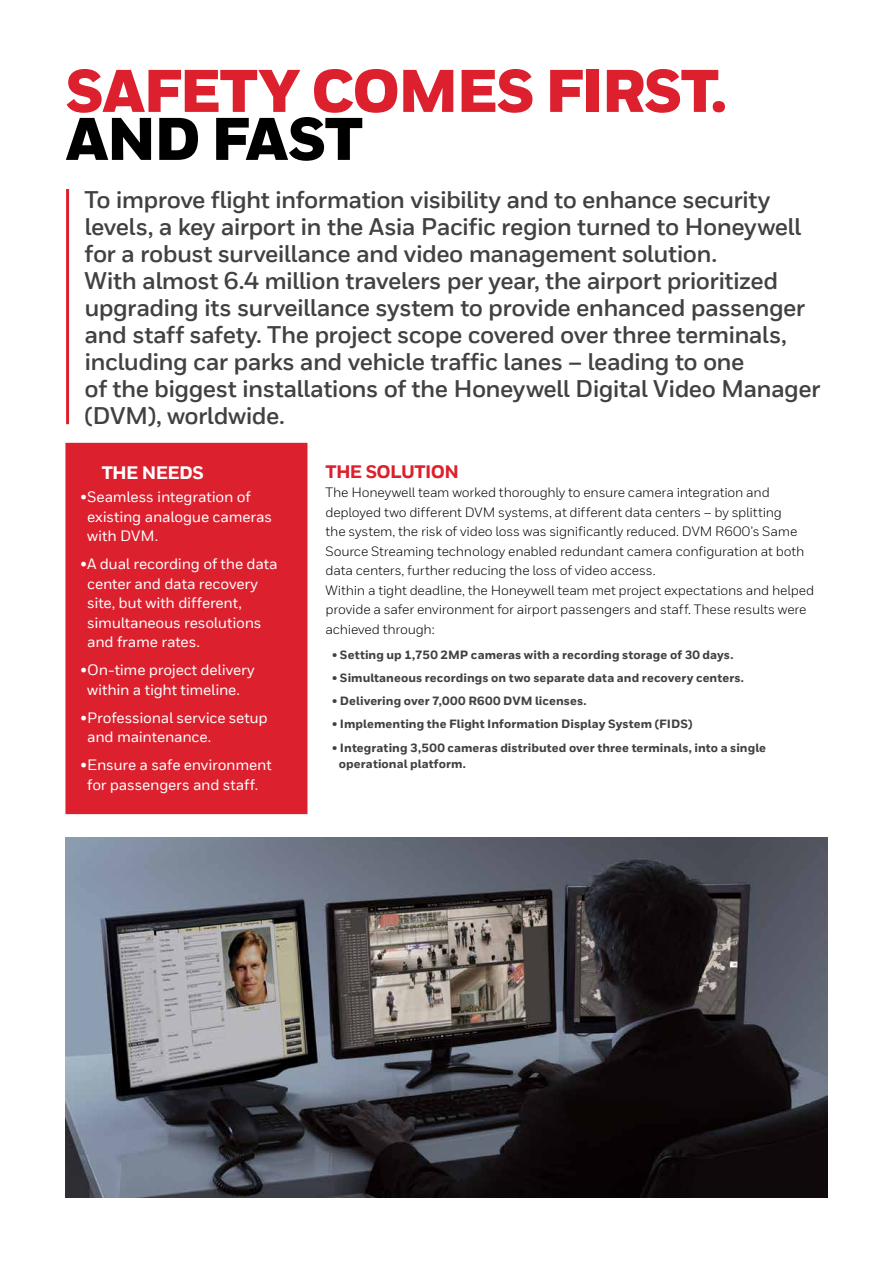
<style>
.page{position:relative;width:893px;height:1263px;background:#fff}
.page>*{position:absolute;margin:0;border:0;box-sizing:border-box;transform-origin:0 0}
.t1{font:900 60px "Honeywell Sans";letter-spacing:-.03em;color:#dc202e}
.t2{font:900 60px "Honeywell Sans";letter-spacing:-.03em;color:#000}
.t3{font:700 24px/27px "Honeywell Sans TT";letter-spacing:-.025em;color:#414042}
.t4{font:800 18px "Honeywell Sans TT";letter-spacing:-.035em;color:#dc202e}
.t5{font:800 18px "Honeywell Sans TT";letter-spacing:-.035em;color:#fff}
.t6{font:500 15px/19.5px "Honeywell Sans TT";letter-spacing:-.015em;color:#fff}
.t7{font:13.5px/19.5px "Honeywell Sans TT";letter-spacing:-.015em;color:#000}
.t8{font:800 12px/16.5px "Honeywell Sans";letter-spacing:.005em;color:#414042}
</style>
<div class="page">
<hr style="left:66px;top:189px;width:3px;height:235px;background:#dc202e">
<div style="left:66px;top:444px;width:241px;height:369px;background:#dc202e"></div>
<div style="left:65px;top:443px;width:242px;height:371px;border:2px solid #dc202e"></div>
<img style="left:65px;top:837px;width:762px;height:360px">
<h1 class="t1" style="left:65px;top:54px;width:663px">SAFETY COMES FIRST.</h1>
<h1 class="t2" style="left:65px;top:102px;width:299px">AND FAST</h1>
<p class="t3" style="left:85px;top:186px;width:737px">To improve flight information visibility and to enhance security levels, a key airport in the Asia Pacific region turned to Honeywell for a robust surveillance and video management solution.<br>With almost 6.4 million travelers per year, the airport prioritized upgrading its surveillance system to provide enhanced passenger and staff safety. The project scope covered over three terminals, including car parks and vehicle traffic lanes – leading to one<br>of the biggest installations of the Honeywell Digital Video Manager (DVM), worldwide.</p>
<p class="t5" style="left:102px;top:461px;width:104px">THE NEEDS</p>
<p class="t6" style="left:87px;top:488px;width:186px;text-indent:-7px">•Seamless integration of existing analogue cameras with DVM.</p>
<p class="t6" style="left:87px;top:555px;width:192px;text-indent:-7px">•A dual recording of the data center and data recovery site, but with different, simultaneous resolutions and frame rates.</p>
<p class="t6" style="left:80px;top:661px;width:176px;text-align:center">•On-time project delivery within a tight timeline.</p>
<p class="t6" style="left:87px;top:708px;width:182px;text-indent:-7px">•Professional service setup and maintenance.</p>
<p class="t6" style="left:80px;top:756px;width:193px;text-align:center">•Ensure a safe environment for passengers and staff.</p>
<p class="t4" style="left:325px;top:460px;width:135px">THE SOLUTION</p>
<p class="t7" style="left:325px;top:483px;width:490px">The Honeywell team worked thoroughly to ensure camera integration and deployed two different DVM systems, at different data centers – by splitting<br>the system, the risk of video loss was significantly reduced. DVM R600’s Same Source Streaming technology enabled redundant camera configuration at both data centers, further reducing the loss of video access.<br>Within a tight deadline, the Honeywell team met project expectations and helped provide a safer environment for airport passengers and staff. These results were achieved through:</p>
<p class="t8" style="left:332px;top:647px;width:403px">• Setting up 1,750 2MP cameras with a recording storage of 30 days.</p>
<p class="t8" style="left:332px;top:670px;width:413px">• Simultaneous recordings on two separate data and recovery centers.</p>
<p class="t8" style="left:332px;top:693px;width:256px">• Delivering over 7,000 R600 DVM licenses.</p>
<p class="t8" style="left:332px;top:716px;width:362px">• Implementing the Flight Information Display System (FIDS)</p>
<p class="t8" style="left:339px;top:740px;width:429px;text-indent:-7px">• Integrating 3,500 cameras distributed over three terminals, into a single operational platform.</p>
</div>
